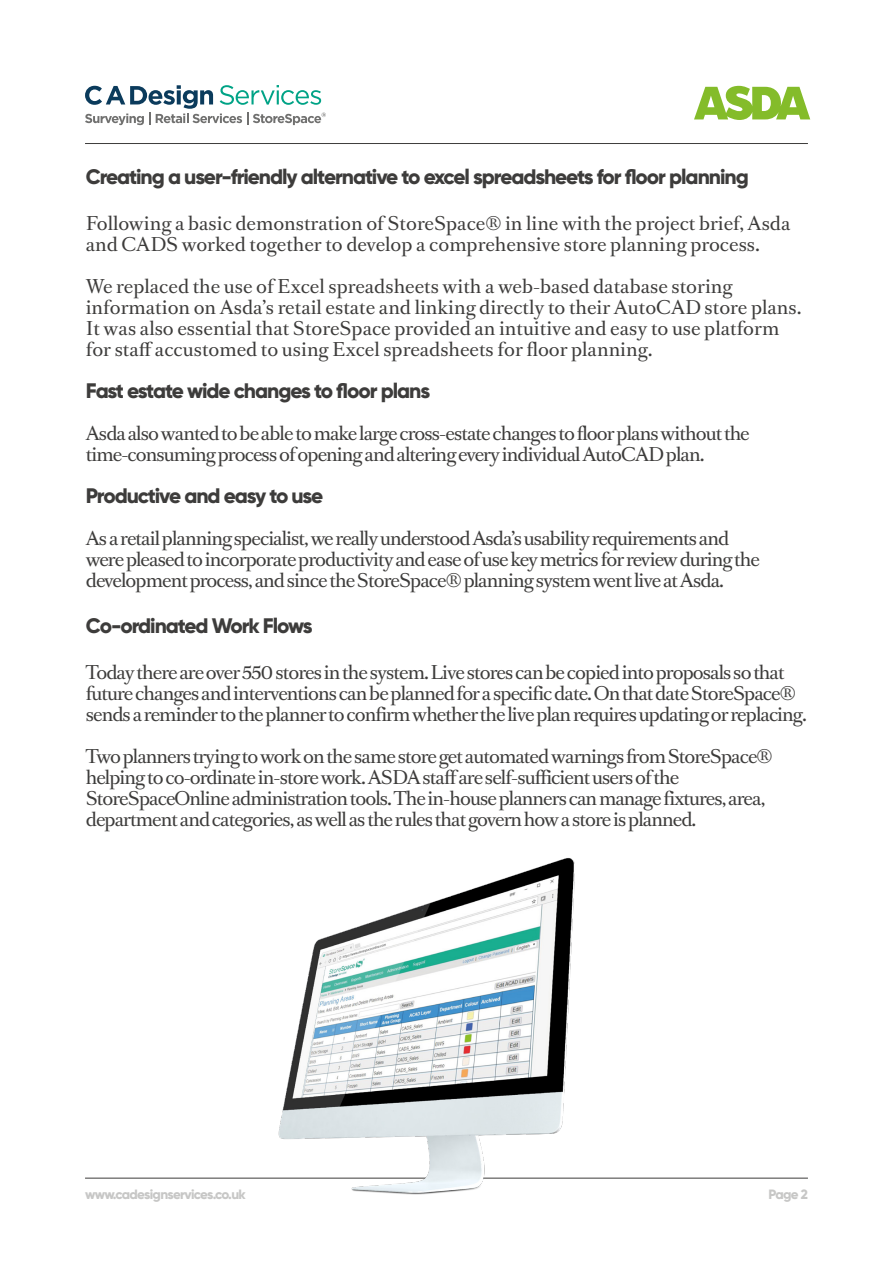
<style>
.page{position:relative;width:893px;height:1263px;background:#fff}
.page>*{position:absolute;margin:0;border:0;box-sizing:border-box;transform-origin:0 0}
.t1{font:800 21px "Gilroy";letter-spacing:-.05em;color:#3d3c3b}
.t2{font:18px/21px "Romain Text";letter-spacing:-.05em;color:#3d3c3b}
.t3{font:18px/21px "Romain Text";color:#3d3c3b}
.t4{font:800 13.5px "Gilroy";letter-spacing:-.05em;color:#c7c7c6}
</style>
<div class="page">
<svg style="left:85px;top:85px;width:241px;height:40px"></svg>
<hr style="left:85px;top:143px;width:723px;height:1px;background:#3d3c3b">
<hr style="left:85px;top:1178px;width:723px;height:1px;background:#3d3c3b">
<svg style="left:694px;top:86px;width:116px;height:34px"></svg>
<img style="left:270px;top:858px;width:353px;height:337px">
<p class="t1" style="left:86px;top:163px;width:664px">Creating a user-friendly alternative to excel spreadsheets for floor planning</p>
<p class="t3" style="left:86px;top:213px;width:706px">Following a basic demonstration of StoreSpace® in line with the project brief, Asda and CADS worked together to develop a comprehensive store planning process.</p>
<p class="t3" style="left:86px;top:276px;width:717px">We replaced the use of Excel spreadsheets with a web-based database storing information on Asda’s retail estate and linking directly to their AutoCAD store plans.<br>It was also essential that StoreSpace provided an intuitive and easy to use platform for staff accustomed to using Excel spreadsheets for floor planning.</p>
<p class="t1" style="left:86px;top:377px;width:346px">Fast estate wide changes to floor plans</p>
<p class="t2" style="left:86px;top:423px;width:665px">Asda also wanted to be able to make large cross-estate changes to floor plans without the time-consuming process of opening and altering every individual AutoCAD plan.</p>
<p class="t1" style="left:86px;top:482px;width:239px">Productive and easy to use</p>
<p class="t2" style="left:86px;top:528px;width:676px">As a retail planning specialist, we really understood Asda’s usability requirements and were pleased to incorporate productivity and ease of use key metrics for review during the development process, and since the StoreSpace® planning system went live at Asda.</p>
<p class="t1" style="left:86px;top:613px;width:228px">Co-ordinated Work Flows</p>
<p class="t2" style="left:86px;top:663px;width:722px">Today there are over 550 stores in the system. Live stores can be copied into proposals so that future changes and interventions can be planned for a specific date. On that date StoreSpace® sends a reminder to the planner to confirm whether the live plan requires updating or replacing.</p>
<p class="t2" style="left:86px;top:747px;width:688px">Two planners trying to work on the same store get automated warnings from StoreSpace® helping to co-ordinate in-store work. ASDA staff are self-sufficient users of the StoreSpaceOnline administration tools. The in-house planners can manage fixtures, area, department and categories, as well as the rules that govern how a store is planned.</p>
<p class="t4" style="left:85px;top:1186px;width:162px">www.cadesignservices.co.uk</p>
<p class="t4" style="left:768px;top:1186px;width:41px">Page 2</p>
</div>
